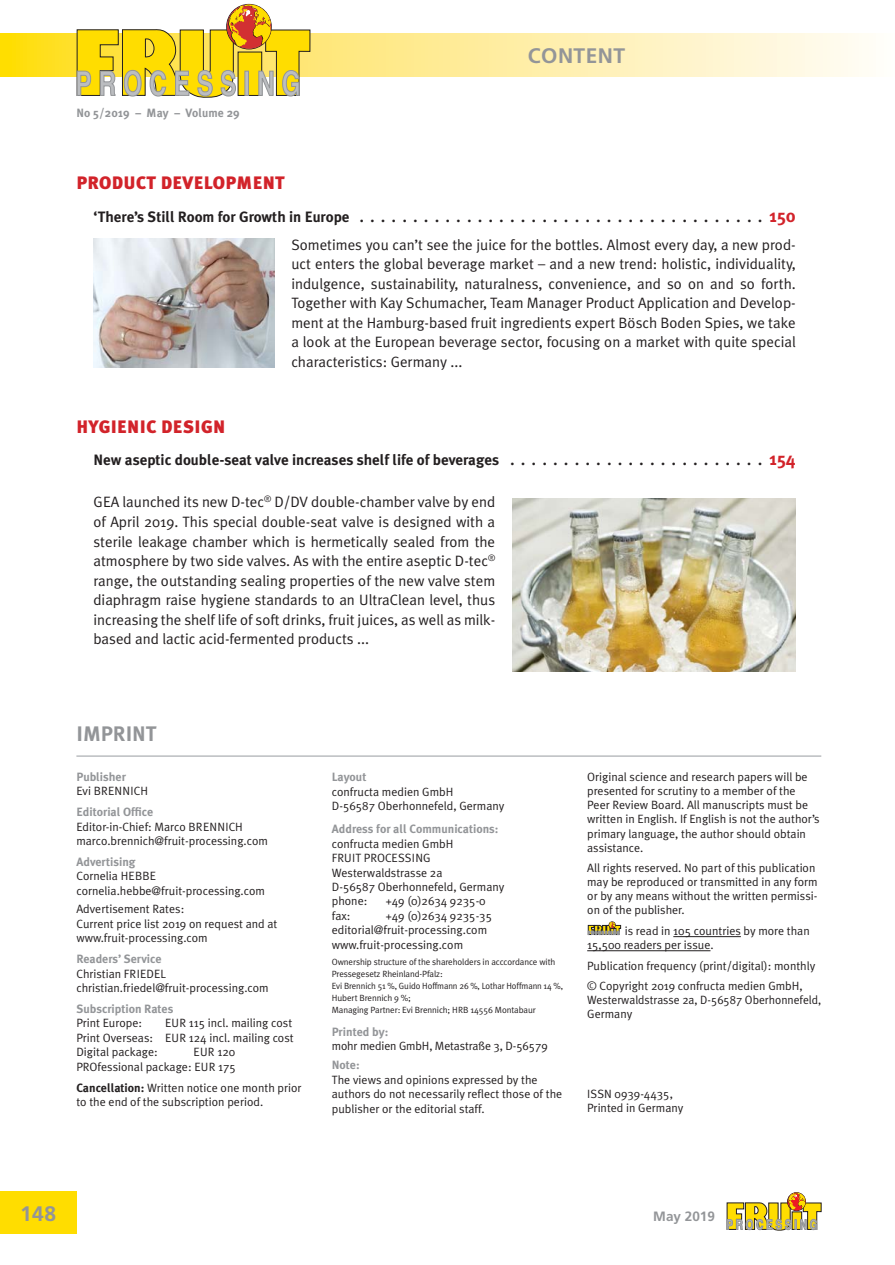
<style>
.page{position:relative;width:895px;height:1265px;background:#fff}
.page>*{position:absolute;margin:0;border:0;box-sizing:border-box;transform-origin:0 0}
.t1{font:700 21px "Frutiger";letter-spacing:.02em;color:#939598}
.t2{font:700 21px "Meta Plus";color:#939598}
.t3{font:900 18px "Meta Plus";letter-spacing:.02em;color:#d2232a}
.t4{font:15px/19.5px "Meta Plus Normal";color:#231f20;text-align:justify}
.t5{font:700 15px "Meta Plus";color:#231f20}
.t6{font:700 13.5px "Frutiger";color:#939598}
.t7{font:12px/14.4px "Meta Plus Normal";color:#231f20}
.t8{font:700 12px "Meta Plus";color:#939598}
.t9{font:9px/12px "Meta Plus Normal";letter-spacing:-.01em;color:#231f20}
.s1{font-size:18px;color:#d2232a}
.s2{font-family:"Meta Plus";font-weight:700}
</style>
<div class="page">
<svg style="left:0;top:34px;width:869px;height:42px;background:#feeea2"></svg>
<div style="left:0;top:1190px;width:76px;height:43px;background:#fd0"></div>
<svg style="left:726px;top:1192px;width:95px;height:38px"></svg>
<svg style="left:76px;top:4px;width:234px;height:94px"></svg>
<hr style="left:673px;top:936px;width:67px;height:1px;background:#231f20">
<hr style="left:587px;top:950px;width:123px;height:1px;background:#231f20">
<hr style="left:76px;top:755px;width:744px;height:1px;background:#bbbdc0">
<svg style="left:588px;top:921px;width:32px;height:13px"></svg>
<img style="left:93px;top:238px;width:181px;height:129px">
<img style="left:512px;top:498px;width:283px;height:173px">
<p class="t8" style="left:76px;top:107px;width:165px">No 5/2019 – May – Volume 29</p>
<h1 class="t1" style="left:527px;top:46px;width:99px">CONTENT</h1>
<h2 class="t3" style="left:76px;top:173px;width:210px">PRODUCT DEVELOPMENT</h2>
<p class="t5" style="left:93px;top:209px;width:703px">‘There’s Still Room for Growth in Europe . . . . . . . . . . . . . . . . . . . . . . . . . . . . . . . . . . . . . . <span class="s1">150</span></p>
<p class="t4" style="left:291px;top:236px;width:505px">Sometimes you can’t see the juice for the bottles. Almost every day, a new prod&shy;uct enters the global beverage market – and a new trend: holistic, individuality, indulgence, sustainability, naturalness, convenience, and so on and so forth.<br>Together with Kay Schumacher, Team Manager Product Application and Develop&shy;ment at the Hamburg-based fruit ingredients expert Bösch Boden Spies, we take a look at the European beverage sector, focusing on a market with quite special characteristics: Germany ...</p>
<h2 class="t3" style="left:76px;top:416px;width:150px">HYGIENIC DESIGN</h2>
<p class="t5" style="left:93px;top:453px;width:703px">New aseptic double-seat valve increases shelf life of beverages . . . . . . . . . . . . . . . . . . . . . . . . <span class="s1">154</span></p>
<p class="t4" style="left:93px;top:494px;width:403px">GEA launched its new D-tec<sup>®</sup> D/DV double-chamber valve by end of April 2019. This special double-seat valve is designed with a sterile leakage chamber which is hermetically sealed from the atmosphere by two side valves. As with the entire aseptic D-tec<sup>® </sup>range, the outstanding sealing properties of the new valve stem diaphragm raise hygiene standards to an UltraClean level, thus increasing the shelf life of soft drinks, fruit juices, as well as milk&shy;based and lactic acid-fermented products ...</p>
<h1 class="t2" style="left:76px;top:723px;width:82px">IMPRINT</h1>
<p class="t8" style="left:76px;top:770px;width:51px">Publisher</p>
<p class="t7" style="left:76px;top:785px;width:73px">Evi BRENNICH</p>
<p class="t8" style="left:76px;top:806px;width:78px">Editorial Office</p>
<p class="t7" style="left:76px;top:820px;width:193px">Editor-in-Chief: Marco BRENNICH marco.brennich@fruit-processing.com</p>
<p class="t8" style="left:76px;top:855px;width:61px">Advertising</p>
<p class="t7" style="left:76px;top:870px;width:190px">Cornelia HEBBE cornelia.hebbe@fruit-processing.com</p>
<p class="t7" style="left:76px;top:903px;width:202px">Advertisement Rates:<br>Current price list 2019 on request and at www.fruit-processing.com</p>
<p class="t8" style="left:76px;top:953px;width:87px">Readers’ Service</p>
<p class="t7" style="left:76px;top:967px;width:194px">Christian FRIEDEL christian.friedel@fruit-processing.com</p>
<p class="t8" style="left:76px;top:1002px;width:98px">Subscription Rates</p>
<p class="t7" style="left:76px;top:1017px;width:67px">Print Europe:</p>
<p class="t7" style="left:76px;top:1017px;width:219px;text-indent:88px">EUR 115 incl. mailing cost<br>Print Overseas: EUR 124 incl. mailing cost<br>Digital package:</p>
<p class="t7" style="left:76px;top:1045px;width:161px;text-align:right">EUR 120<br>PROfessional package: EUR 175</p>
<p class="t7" style="left:76px;top:1081px;width:226px"><span class="s2">Cancellation:</span> Written notice one month prior to the end of the subscription period.</p>
<p class="t8" style="left:331px;top:770px;width:36px">Layout</p>
<p class="t7" style="left:331px;top:785px;width:174px">confructa medien GmbH<br>D-56587 Oberhonnefeld, Germany</p>
<p class="t8" style="left:331px;top:823px;width:168px">Address for all Communications:</p>
<p class="t7" style="left:331px;top:837px;width:174px">confructa medien GmbH<br>FRUIT PROCESSING<br>Westerwaldstrasse 2a<br>D-56587 Oberhonnefeld, Germany phone:</p>
<p class="t7" style="left:385px;top:895px;width:101px">+49 (0)2634 9235-0</p>
<p class="t7" style="left:331px;top:909px;width:162px;text-indent:54px">+49 (0)2634 9235-35 editorial@fruit-processing.com www.fruit-processing.com</p>
<p class="t9" style="left:331px;top:956px;width:233px">Ownership structure of the shareholders in acccordance with Pressegesetz Rheinland-Pfalz:<br>Evi Brennich 51 %, Guido Hoffmann 26 %, Lothar Hoffmann 14 %, Hubert Brennich 9 %;<br>Managing Partner: Evi Brennich; HRB 14556 Montabaur</p>
<p class="t8" style="left:331px;top:1025px;width:58px">Printed by:</p>
<p class="t7" style="left:331px;top:1039px;width:217px">mohr medien GmbH, Metastraße 3, D-56579</p>
<p class="t8" style="left:331px;top:1058px;width:29px">Note:</p>
<p class="t7" style="left:331px;top:1073px;width:232px">The views and opinions expressed by the authors do not necessarily reflect those of the publisher or the editorial staff.</p>
<p class="t7" style="left:331px;top:909px;width:20px">fax:</p>
<p class="t7" style="left:587px;top:771px;width:234px">Original science and research papers will be presented for scrutiny to a member of the Peer Review Board. All manuscripts must be written in English. If English is not the author’s primary language, the author should obtain assistance.</p>
<p class="t7" style="left:587px;top:861px;width:232px">All rights reserved. No part of this publication may be reproduced or transmitted in any form or by any means without the written permissi&shy;on of the publisher.</p>
<p class="t7" style="left:587px;top:924px;width:224px;text-indent:38px">is read in 105 countries by more than<br>15,500 readers per issue.</p>
<p class="t7" style="left:587px;top:956px;width:229px;line-height:20.4px">Publication frequency (print/digital): monthly © Copyright 2019 confructa medien GmbH,</p>
<p class="t7" style="left:587px;top:993px;width:235px">Westerwaldstrasse 2a, D-56587 Oberhonnefeld,<br>Germany</p>
<p class="t7" style="left:587px;top:1088px;width:98px">ISSN 0939-4435,<br>Printed in Germany</p>
<h1 class="t1" style="left:20px;top:1203px;width:37px">148</h1>
<p class="t6" style="left:653px;top:1209px;width:63px">May 2019</p>
</div>
